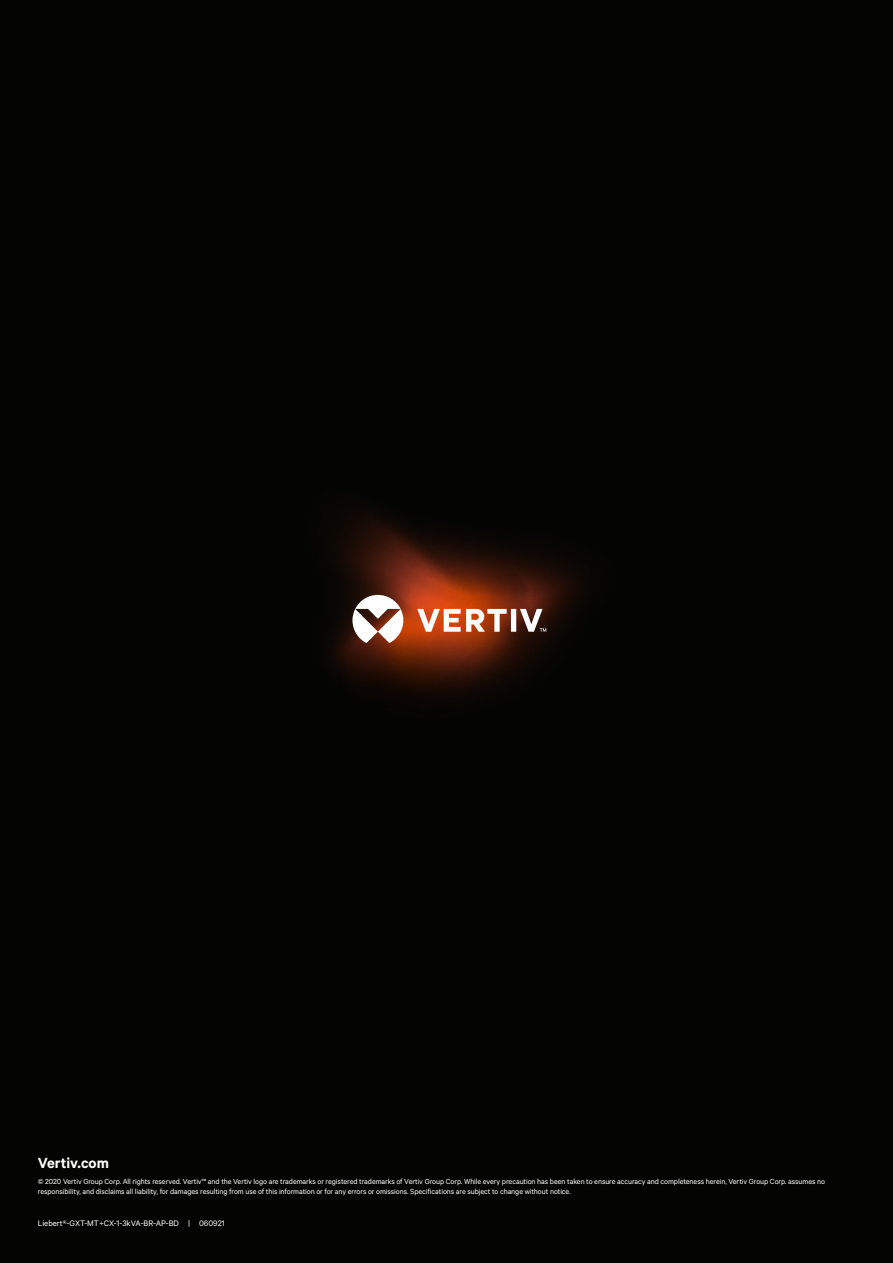
<style>
.page{position:relative;width:893px;height:1263px;background:#040503}
.page>*{position:absolute;margin:0;border:0;box-sizing:border-box;transform-origin:0 0}
.t1{font:600 16.5px "Calibre";color:#fff}
.t2{font:9px "Calibre";color:#fff}
.t3{font:8.25px/9.8px "Calibre";letter-spacing:-.01em;color:#fff}
</style>
<div class="page">
<svg style="left:331px;top:510px;width:253px;height:157px"></svg>
<svg style="left:337px;top:554px;width:209px;height:143px"></svg>
<h1 class="t1" style="left:38px;top:1153px;width:73px">Vertiv.com</h1>
<p class="t3" style="left:38px;top:1177px;width:789px">© 2020 Vertiv Group Corp. All rights reserved. Vertiv™ and the Vertiv logo are trademarks or registered trademarks of Vertiv Group Corp. While every precaution has been taken to ensure accuracy and completeness herein, Vertiv Group Corp. assumes no responsibility, and disclaims all liability, for damages resulting from use of this information or for any errors or omissions. Specifications are subject to change without notice.</p>
<p class="t2" style="left:38px;top:1218px;width:188px">Liebert®-GXT-MT+CX-1-3kVA-BR-AP-BD | 060921</p>
</div>
